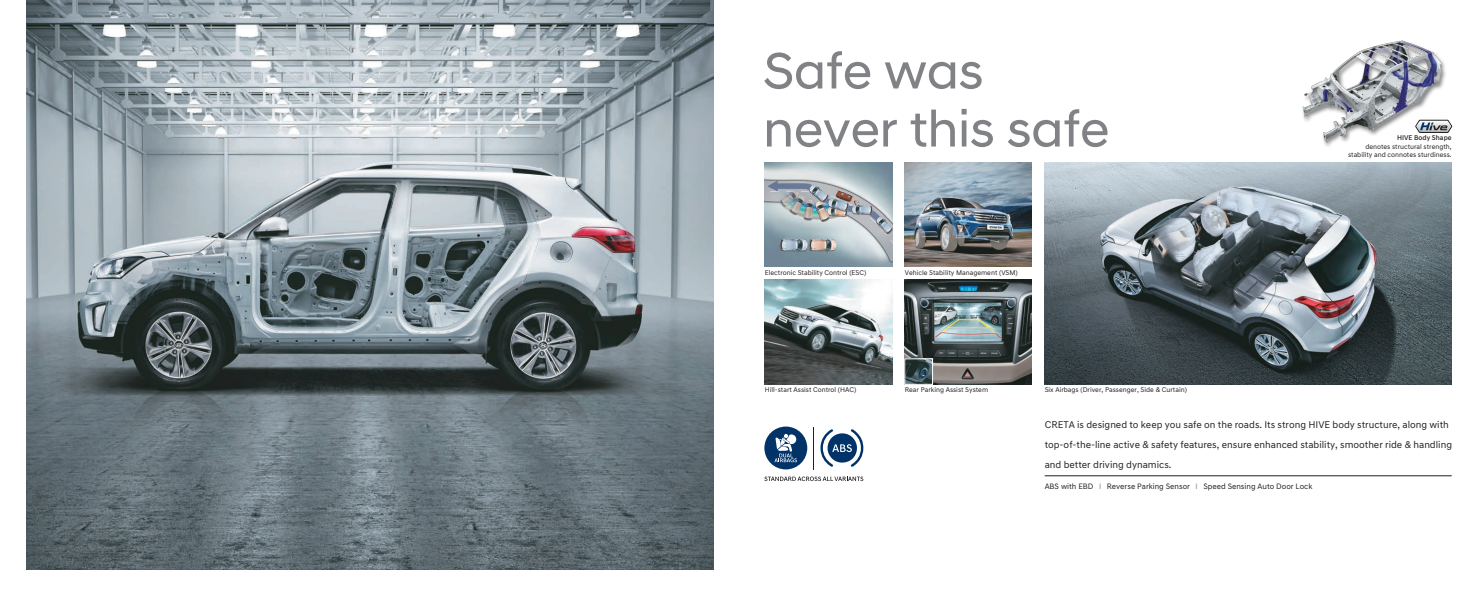
<style>
.page{position:relative;width:1477px;height:596px;background:#fff}
.page>*{position:absolute;margin:0;border:0;box-sizing:border-box;transform-origin:0 0}
.t1{font:52px/58px "Hyundai Sans Head";color:#808285}
.t2{font:10px/20px "Hyundai Sans Text";color:#231f20}
.t3{font:8px "Hyundai Sans Text";color:#231f20}
.t4{font:7px/8.4px "Hyundai Sans Text";color:#231f20;text-align:right}
.t5{font:500 7px "Hyundai Sans Text";color:#231f20}
.s1{color:#808285}
</style>
<div class="page">
<img style="left:27px;top:0;width:687px;height:569px">
<img style="left:1302px;top:40px;width:146px;height:106px">
<svg style="left:1415px;top:120px;width:37px;height:13px"></svg>
<img style="left:765px;top:279px;width:127px;height:105px">
<img style="left:765px;top:162px;width:127px;height:105px">
<img style="left:905px;top:162px;width:127px;height:105px">
<img style="left:1045px;top:162px;width:407px;height:222px">
<img style="left:905px;top:279px;width:127px;height:105px">
<img style="left:906px;top:360px;width:25px;height:22px">
<div style="left:904px;top:358px;width:29px;height:26px;border:1px solid #fff"></div>
<hr style="left:1045px;top:475px;width:407px;height:1px;background:#231f20">
<svg style="left:764px;top:476px;width:99px;height:5px"></svg>
<div style="left:764px;top:426px;width:43px;height:43px;background:#013368;border-radius:50%"></div>
<hr style="left:814px;top:426px;width:1px;height:43px;background:#231f20">
<svg style="left:774px;top:434px;width:23px;height:28px"></svg>
<svg style="left:820px;top:429px;width:44px;height:38px"></svg>
<h1 class="t1" style="left:763px;top:41px;width:347px">Safe was never this safe</h1>
<p class="t4" style="left:765px;top:268px;width:103px">Electronic Stability Control (ESC)</p>
<p class="t4" style="left:905px;top:268px;width:115px">Vehicle Stability Management (VSM)</p>
<p class="t4" style="left:765px;top:385px;width:93px">Hill-start Assist Control (HAC)</p>
<p class="t4" style="left:905px;top:385px;width:85px">Rear Parking Assist System</p>
<p class="t4" style="left:1045px;top:385px;width:144px">Six Airbags (Driver, Passenger, Side &amp; Curtain)</p>
<p class="t5" style="left:1397px;top:134px;width:56px">HIVE Body Shape</p>
<p class="t4" style="left:1348px;top:142px;width:105px">denotes structural strength, stability and connotes sturdiness.</p>
<h2 class="t2" style="left:1045px;top:414px;width:409px">CRETA is designed to keep you safe on the roads. Its strong HIVE body structure, along with top-of-the-line active &amp; safety features, ensure enhanced stability, smoother ride &amp; handling and better driving dynamics.</h2>
<p class="t3" style="left:1045px;top:481px;width:269px">ABS with EBD <span class="s1">I</span> Reverse Parking Sensor <span class="s1">I</span> Speed Sensing Auto Door Lock</p>
</div>
